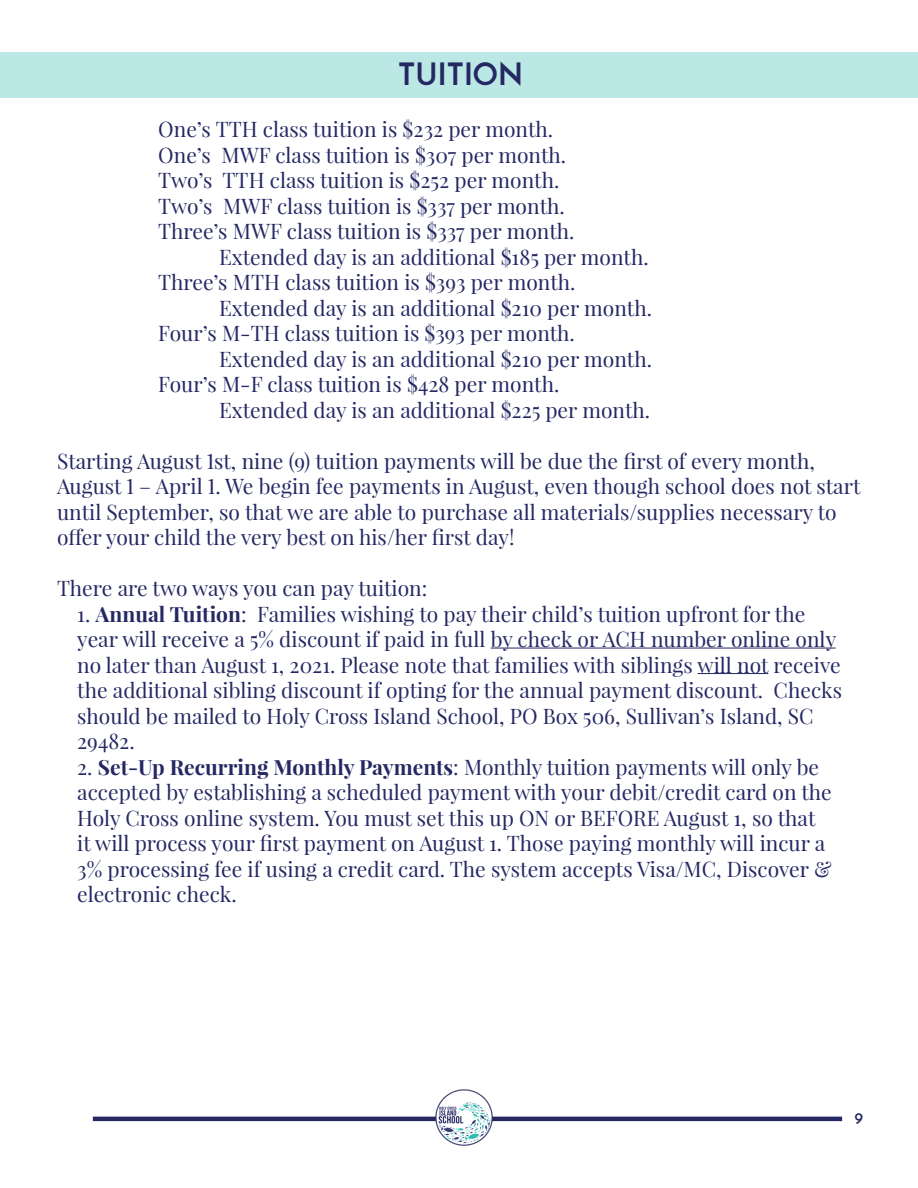
<style>
.page{position:relative;width:918px;height:1188px;background:#fff}
.page>*{position:absolute;margin:0;border:0;box-sizing:border-box;transform-origin:0 0}
.t1{font:700 30.75px "Josefin Sans";color:#252863}
.Normal_Text{font:21px/25.5px "Playfair Display";color:#252863}
.t2{font:700 16.5px "Josefin Sans";color:#252863}
.s1{font-weight:700}
</style>
<div class="page">
<hr style="left:93px;top:1117px;width:749px;height:4px;background:#252863">
<img style="left:434px;top:1089px;width:59px;height:57px">
<div style="left:0;top:52px;width:918px;height:46px;background:#bbe8e4"></div>
<hr style="left:491px;top:648px;width:345px;height:1px;background:#252863">
<hr style="left:698px;top:673px;width:70px;height:1px;background:#252863">
<p class="t1" style="left:398px;top:54px;width:126px">TUITION</p>
<p class="Normal_Text" style="left:158px;top:116px;width:396px">One’s TTH class tuition is $232 per month.</p>
<p class="Normal_Text" style="left:158px;top:142px;width:409px">One’s MWF class tuition is $307 per month.</p>
<p class="Normal_Text" style="left:158px;top:167px;width:403px">Two’s TTH class tuition is $252 per month.</p>
<p class="Normal_Text" style="left:158px;top:193px;width:408px">Two’s MWF class tuition is $337 per month.</p>
<p class="Normal_Text" style="left:158px;top:218px;width:418px">Three’s MWF class tuition is $337 per month.</p>
<p class="Normal_Text" style="left:219px;top:244px;width:431px">Extended day is an additional $185 per month.</p>
<p class="Normal_Text" style="left:158px;top:269px;width:419px">Three’s MTH class tuition is $393 per month.</p>
<p class="Normal_Text" style="left:219px;top:295px;width:435px">Extended day is an additional $210 per month.</p>
<p class="Normal_Text" style="left:158px;top:320px;width:418px">Four’s M-TH class tuition is $393 per month.</p>
<p class="Normal_Text" style="left:219px;top:346px;width:435px">Extended day is an additional $210 per month.</p>
<p class="Normal_Text" style="left:158px;top:371px;width:403px">Four’s M-F class tuition is $428 per month.</p>
<p class="Normal_Text" style="left:219px;top:397px;width:433px">Extended day is an additional $225 per month.</p>
<p class="Normal_Text" style="left:57px;top:448px;width:805px">Starting August 1st, nine (9) tuition payments will be due the first of every month, August 1 – April 1. We begin fee payments in August, even though school does not start until September, so that we are able to purchase all materials/supplies necessary to offer your child the very best on his/her first day!</p>
<p class="Normal_Text" style="left:57px;top:575px;width:372px">There are two ways you can pay tuition:</p>
<p class="Normal_Text" style="left:77px;top:601px;width:766px">1. <span class="s1">Annual Tuition</span>: Families wishing to pay their child’s tuition upfront for the year will receive a 5% discount if paid in full by check or ACH number online only no later than August 1, 2021. Please note that families with siblings will not receive the additional sibling discount if opting for the annual payment discount. Checks should be mailed to Holy Cross Island School, PO Box 506, Sullivan’s Island, SC 29482.</p>
<p class="Normal_Text" style="left:77px;top:754px;width:756px">2. <span class="s1">Set-Up Recurring Monthly Payments</span>: Monthly tuition payments will only be accepted by establishing a scheduled payment with your debit/credit card on the Holy Cross online system. You must set this up ON or BEFORE August 1, so that it will process your first payment on August 1. Those paying monthly will incur a 3% processing fee if using a credit card. The system accepts Visa/MC, Discover &amp; electronic check.</p>
<p class="t2" style="left:855px;top:1108px;width:10px">9</p>
</div>
